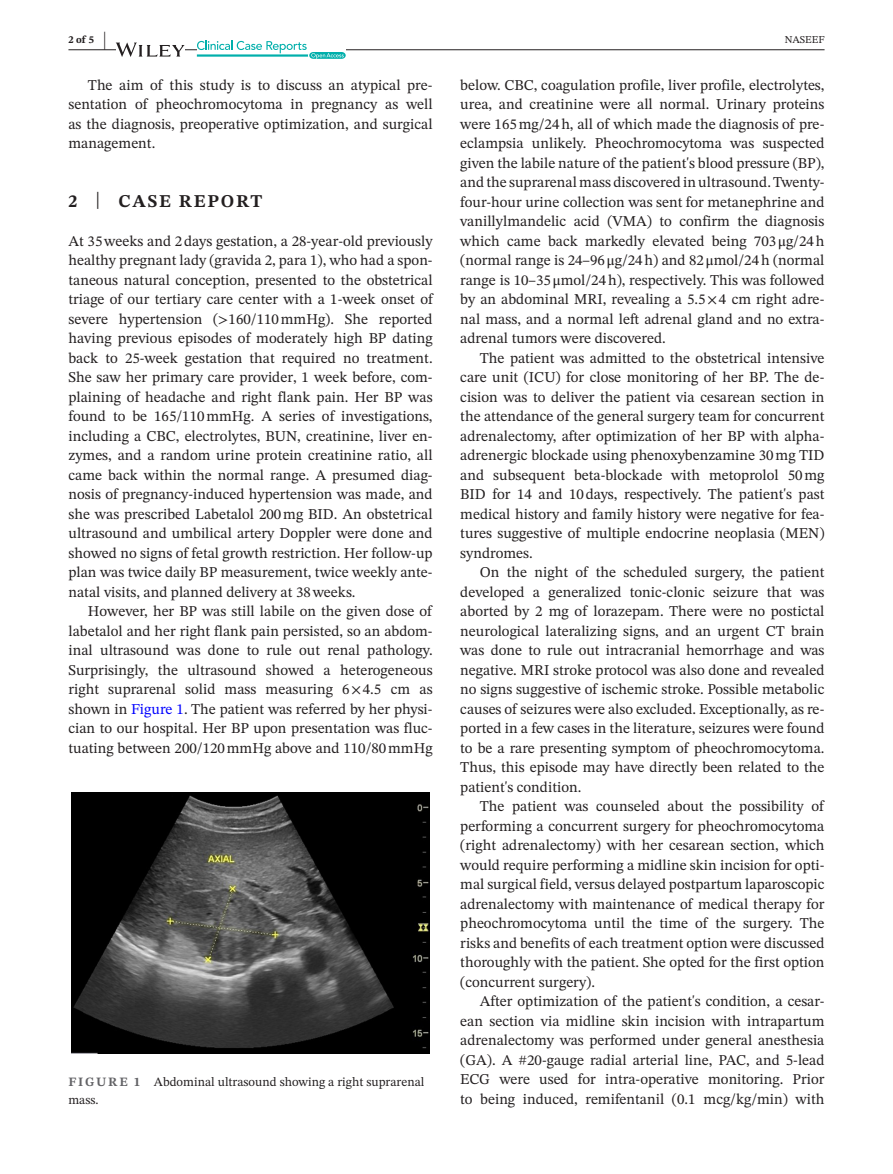
<style>
.page{position:relative;width:893px;height:1174px;background:#fff}
.page>*{position:absolute;margin:0;border:0;box-sizing:border-box;transform-origin:0 0}
.t1{font:700 18px "STIX Two Text";letter-spacing:.1em;color:#231f20}
.t2{font:15px/19.5px "STIX Two Text";color:#231f20;text-align:justify}
.t3{font:12.75px/18px "STIX Two Text";color:#231f20}
.t4{font:10.5px "STIX Two Text";color:#231f20}
.t5{font:700 10.5px "STIX Two Text";color:#231f20}
.s1{font-size:21px}
.s2{font-family:"STIX"}
.s3{font-weight:400;font-size:23.7px}
.s4{color:#00f}
.s5{font-weight:700;color:#636366}
</style>
<div class="page">
<hr style="left:68px;top:49px;width:756px;height:1px;background:#231f20">
<svg style="left:116px;top:43px;width:69px;height:14px"></svg>
<svg style="left:197px;top:41px;width:149px;height:18px"></svg>
<div style="left:68px;top:792px;width:365px;height:261px;background:linear-gradient(to bottom,#fff,#fff)"></div>
<img style="left:72px;top:792px;width:357px;height:261px">
<p class="t5" style="left:68px;top:32px;width:39px">2 of 5 <span class="s1">|</span></p>
<p class="t4" style="left:785px;top:32px;width:41px">NASEEF</p>
<p class="t2" style="left:68px;top:75px;width:366px;text-indent:20px">The aim of this study is to discuss an atypical pre&shy;sentation of pheochromocytoma in pregnancy as well as the diagnosis, preoperative optimization, and surgical management.</p>
<p class="t2" style="left:460px;top:75px;width:366px">below. CBC, coagulation profile, liver profile, electrolytes, urea, and creatinine were all normal. Urinary proteins were 165mg/24h, all of which made the diagnosis of pre&shy;eclampsia unlikely. Pheochromocytoma was suspected given the labile nature of the patient's blood pressure (BP), and the suprarenal mass discovered in ultrasound. Twenty&shy;four-hour urine collection was sent for metanephrine and vanillylmandelic acid (VMA) to confirm the diagnosis which came back markedly elevated being 703<span class="s2">μ</span>g/24h (normal range is 24–96<span class="s2">μ</span>g/24h) and 82<span class="s2">μ</span>mol/24h (normal range is 10–35<span class="s2">μ</span>mol/24h), respectively. This was followed by an abdominal MRI, revealing a 5.5<span class="s2">×</span>4 cm right adre&shy;nal mass, and a normal left adrenal gland and no extra&shy;adrenal tumors were discovered.</p>
<p class="t2" style="left:460px;top:348px;width:366px;text-indent:19px">The patient was admitted to the obstetrical intensive care unit (ICU) for close monitoring of her BP. The de&shy;cision was to deliver the patient via cesarean section in the attendance of the general surgery team for concurrent adrenalectomy, after optimization of her BP with alpha&shy;adrenergic blockade using phenoxybenzamine 30mg TID and subsequent beta-blockade with metoprolol 50mg BID for 14 and 10days, respectively. The patient's past medical history and family history were negative for fea&shy;tures suggestive of multiple endocrine neoplasia (MEN) syndromes.</p>
<p class="t2" style="left:460px;top:562px;width:366px;text-indent:19px">On the night of the scheduled surgery, the patient developed a generalized tonic-clonic seizure that was aborted by 2 mg of lorazepam. There were no postictal neurological lateralizing signs, and an urgent CT brain was done to rule out intracranial hemorrhage and was negative. MRI stroke protocol was also done and revealed no signs suggestive of ischemic stroke. Possible metabolic causes of seizures were also excluded. Exceptionally, as re&shy;ported in a few cases in the literature, seizures were found to be a rare presenting symptom of pheochromocytoma.<br>Thus, this episode may have directly been related to the patient's condition.</p>
<p class="t2" style="left:460px;top:796px;width:366px;text-indent:19px">The patient was counseled about the possibility of performing a concurrent surgery for pheochromocytoma (right adrenalectomy) with her cesarean section, which would require performing a midline skin incision for opti&shy;mal surgical field, versus delayed postpartum laparoscopic adrenalectomy with maintenance of medical therapy for pheochromocytoma until the time of the surgery. The risks and benefits of each treatment option were discussed thoroughly with the patient. She opted for the first option (concurrent surgery).</p>
<p class="t2" style="left:460px;top:991px;width:366px;text-indent:20px">After optimization of the patient's condition, a cesar&shy;ean section via midline skin incision with intrapartum adrenalectomy was performed under general anesthesia (GA). A #20-gauge radial arterial line, PAC, and 5-lead ECG were used for intra-operative monitoring. Prior to being induced, remifentanil (0.1 mcg/kg/min) with</p>
<p class="t1" style="left:68px;top:188px;width:195px">2 <span class="s3">|</span> CASE REPORT</p>
<p class="t2" style="left:68px;top:231px;width:366px">At 35weeks and 2days gestation, a 28-year-old previously healthy pregnant lady (gravida 2, para 1), who had a spon&shy;taneous natural conception, presented to the obstetrical triage of our tertiary care center with a 1-week onset of severe hypertension (<span class="s2">&gt;</span>160/110mmHg). She reported having previous episodes of moderately high BP dating back to 25-week gestation that required no treatment.<br>She saw her primary care provider, 1 week before, com&shy;plaining of headache and right flank pain. Her BP was found to be 165/110mmHg. A series of investigations, including a CBC, electrolytes, BUN, creatinine, liver en&shy;zymes, and a random urine protein creatinine ratio, all came back within the normal range. A presumed diag&shy;nosis of pregnancy-induced hypertension was made, and she was prescribed Labetalol 200mg BID. An obstetrical ultrasound and umbilical artery Doppler were done and showed no signs of fetal growth restriction. Her follow-up plan was twice daily BP measurement, twice weekly ante&shy;natal visits, and planned delivery at 38weeks.</p>
<p class="t2" style="left:68px;top:601px;width:366px;text-indent:20px">However, her BP was still labile on the given dose of labetalol and her right flank pain persisted, so an abdom&shy;inal ultrasound was done to rule out renal pathology.<br>Surprisingly, the ultrasound showed a heterogeneous right suprarenal solid mass measuring 6<span class="s2">×</span>4.5 cm as shown in <span class="s4">Figure 1</span>. The patient was referred by her physi&shy;cian to our hospital. Her BP upon presentation was fluc&shy;tuating between 200/120mmHg above and 110/80mmHg</p>
<p class="t3" style="left:68px;top:1072px;width:357px"><span class="s5">FIGURE 1</span> Abdominal ultrasound showing a right suprarenal mass.</p>
</div>
